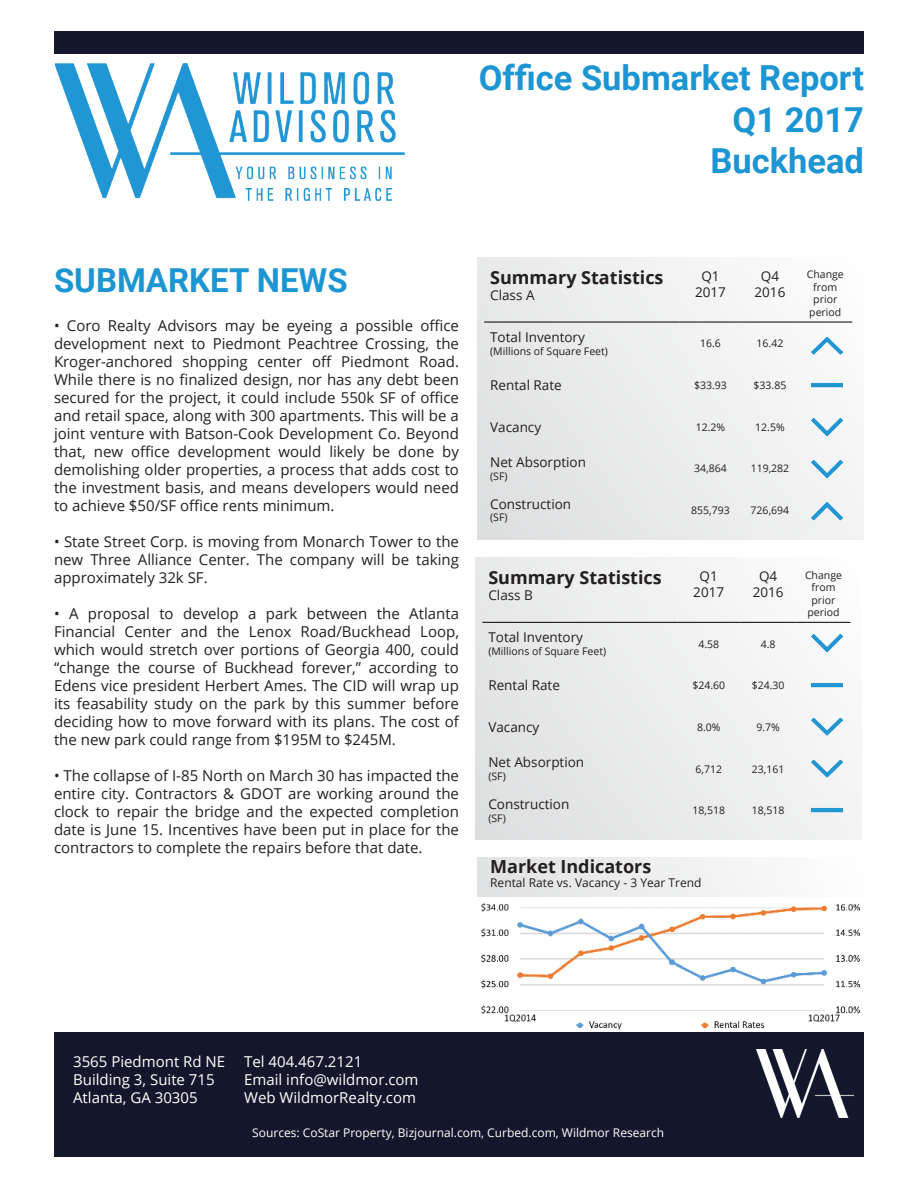
<style>
.page{position:relative;width:918px;height:1188px;background:#fff}
.page>*{position:absolute;margin:0;border:0;box-sizing:border-box;transform-origin:0 0}
.t1{font:700 34.5px "Roboto";color:#1c95d3}
.t2{font:700 33px "Roboto";color:#1c95d3}
.t3{font:700 18px "Open Sans";color:#231f20}
.t4{font:15px/18px "Open Sans";color:#231f20;text-align:justify}
.t5{font:15px "Open Sans";color:#fff}
.t6{font:13.5px/16.2px "Open Sans";color:#231f20;text-align:center}
.t7{font:12px "Open Sans";color:#fff}
.t8{font:12px "Open Sans";color:#231f20}
.t9{font:10.5px/12.6px "Open Sans";color:#231f20;text-align:center}
</style>
<div class="page">
<div style="left:477px;top:257px;width:387px;height:283px;background:linear-gradient(to right,#e2e3e3,#f8f8f8)"></div>
<hr style="left:484px;top:322px;width:195px;height:1px;background:#000">
<hr style="left:680px;top:322px;width:62px;height:1px;background:#000">
<hr style="left:742px;top:322px;width:56px;height:1px;background:#000">
<hr style="left:798px;top:322px;width:54px;height:1px;background:#000">
<div style="left:477px;top:857px;width:387px;height:156px;background:linear-gradient(to right,#e1e2e2,#fefefe)"></div>
<img style="left:54px;top:63px;width:351px;height:137px">
<img style="left:812px;top:411px;width:30px;height:31px">
<img style="left:812px;top:330px;width:30px;height:31px">
<div style="left:54px;top:1033px;width:810px;height:101px;background:#14172b"></div>
<img style="left:756px;top:1050px;width:97px;height:67px">
<div style="left:54px;top:32px;width:810px;height:22px;background:#14172b"></div>
<div style="left:475px;top:557px;width:387px;height:283px;background:linear-gradient(to right,#e2e3e4,#f8f9f9)"></div>
<hr style="left:482px;top:622px;width:196px;height:1px;background:#000">
<hr style="left:678px;top:622px;width:62px;height:1px;background:#000">
<hr style="left:740px;top:622px;width:57px;height:1px;background:#000">
<hr style="left:796px;top:622px;width:54px;height:1px;background:#000">
<img style="left:812px;top:370px;width:30px;height:30px">
<img style="left:812px;top:496px;width:30px;height:30px">
<div style="left:54px;top:1134px;width:810px;height:22px;background:#14172b"></div>
<img style="left:477px;top:897px;width:387px;height:133px">
<img style="left:812px;top:669px;width:30px;height:31px">
<img style="left:812px;top:753px;width:30px;height:31px">
<img style="left:812px;top:454px;width:30px;height:30px">
<img style="left:812px;top:628px;width:30px;height:30px">
<img style="left:812px;top:711px;width:30px;height:31px">
<img style="left:812px;top:795px;width:30px;height:31px">
<p class="t1" style="left:479px;top:54px;width:387px">Office Submarket Report</p>
<p class="t1" style="left:733px;top:95px;width:133px">Q1 2017</p>
<p class="t1" style="left:710px;top:137px;width:155px">Buckhead</p>
<p class="t2" style="left:54px;top:257px;width:295px">SUBMARKET NEWS</p>
<p class="t4" style="left:54px;top:316px;width:407px">• Coro Realty Advisors may be eyeing a possible office development next to Piedmont Peachtree Crossing, the Kroger-anchored shopping center off Piedmont Road.<br>While there is no finalized design, nor has any debt been secured for the project, it could include 550k SF of office and retail space, along with 300 apartments. This will be a joint venture with Batson-Cook Development Co. Beyond that, new office development would likely be done by demolishing older properties, a process that adds cost to the investment basis, and means developers would need to achieve $50/SF office rents minimum.</p>
<p class="t4" style="left:54px;top:532px;width:407px">• State Street Corp. is moving from Monarch Tower to the new Three Alliance Center. The company will be taking approximately 32k SF.</p>
<p class="t4" style="left:54px;top:604px;width:407px">• A proposal to develop a park between the Atlanta Financial Center and the Lenox Road/Buckhead Loop, which would stretch over portions of Georgia 400, could “change the course of Buckhead forever,” according to Edens vice president Herbert Ames. The CID will wrap up its feasability study on the park by this summer before deciding how to move forward with its plans. The cost of the new park could range from $195M to $245M.</p>
<p class="t4" style="left:54px;top:766px;width:407px">• The collapse of I-85 North on March 30 has impacted the entire city. Contractors &amp; GDOT are working around the clock to repair the bridge and the expected completion date is June 15. Incentives have been put in place for the contractors to complete the repairs before that date.</p>
<p class="t3" style="left:490px;top:265px;width:175px">Summary Statistics</p>
<p class="t6" style="left:490px;top:287px;width:46px">Class A</p>
<p class="t6" style="left:490px;top:329px;width:96px">Total Inventory</p>
<p class="t9" style="left:490px;top:344px;width:119px">(Millions of Square Feet)</p>
<p class="t6" style="left:695px;top:267px;width:32px">Q1<br>2017</p>
<p class="t6" style="left:755px;top:267px;width:32px">Q4<br>2016</p>
<p class="t9" style="left:807px;top:268px;width:39px">Change from prior period</p>
<p class="t9" style="left:700px;top:337px;width:22px">16.6</p>
<p class="t9" style="left:757px;top:337px;width:28px">16.42</p>
<p class="t6" style="left:490px;top:377px;width:73px">Rental Rate</p>
<p class="t9" style="left:694px;top:379px;width:34px">$33.93</p>
<p class="t9" style="left:754px;top:379px;width:34px">$33.85</p>
<p class="t6" style="left:490px;top:418px;width:52px">Vacancy</p>
<p class="t9" style="left:696px;top:420px;width:31px">12.2%</p>
<p class="t9" style="left:755px;top:420px;width:31px">12.5%</p>
<p class="t6" style="left:490px;top:454px;width:97px">Net Absorption</p>
<p class="t9" style="left:490px;top:469px;width:19px">(SF)</p>
<p class="t9" style="left:694px;top:462px;width:34px">34,864</p>
<p class="t9" style="left:751px;top:462px;width:40px">119,282</p>
<p class="t6" style="left:490px;top:495px;width:83px">Construction</p>
<p class="t9" style="left:490px;top:511px;width:19px">(SF)</p>
<p class="t3" style="left:488px;top:565px;width:175px">Summary Statistics</p>
<p class="t6" style="left:488px;top:587px;width:46px">Class B</p>
<p class="t6" style="left:488px;top:629px;width:96px">Total Inventory</p>
<p class="t9" style="left:488px;top:645px;width:119px">(Millions of Square Feet)</p>
<p class="t9" style="left:691px;top:504px;width:40px">855,793</p>
<p class="t9" style="left:751px;top:504px;width:40px">726,694</p>
<p class="t6" style="left:693px;top:567px;width:32px">Q1<br>2017</p>
<p class="t6" style="left:753px;top:567px;width:32px">Q4<br>2016</p>
<p class="t9" style="left:805px;top:568px;width:39px">Change from prior period</p>
<p class="t9" style="left:698px;top:637px;width:22px">4.58</p>
<p class="t9" style="left:761px;top:637px;width:16px">4.8</p>
<p class="t6" style="left:488px;top:677px;width:73px">Rental Rate</p>
<p class="t9" style="left:692px;top:679px;width:34px">$24.60</p>
<p class="t9" style="left:752px;top:679px;width:34px">$24.30</p>
<p class="t6" style="left:488px;top:719px;width:52px">Vacancy</p>
<p class="t9" style="left:697px;top:720px;width:25px">8.0%</p>
<p class="t9" style="left:756px;top:720px;width:25px">9.7%</p>
<p class="t6" style="left:488px;top:754px;width:97px">Net Absorption</p>
<p class="t9" style="left:488px;top:770px;width:19px">(SF)</p>
<p class="t9" style="left:695px;top:762px;width:28px">6,712</p>
<p class="t9" style="left:752px;top:762px;width:34px">23,161</p>
<p class="t6" style="left:488px;top:796px;width:83px">Construction</p>
<p class="t9" style="left:488px;top:811px;width:19px">(SF)</p>
<p class="t9" style="left:692px;top:804px;width:34px">18,518</p>
<p class="t9" style="left:752px;top:804px;width:34px">18,518</p>
<p class="t3" style="left:490px;top:853px;width:163px">Market Indicators</p>
<p class="t8" style="left:490px;top:874px;width:213px">Rental Rate vs. Vacancy - 3 Year Trend</p>
<p class="t5" style="left:73px;top:1052px;width:154px">3565 Piedmont Rd NE</p>
<p class="t5" style="left:73px;top:1070px;width:143px">Building 3, Suite 715</p>
<p class="t5" style="left:73px;top:1088px;width:126px">Atlanta, GA 30305</p>
<p class="t5" style="left:244px;top:1052px;width:120px">Tel 404.467.2121</p>
<p class="t5" style="left:244px;top:1070px;width:176px">Email info@wildmor.com</p>
<p class="t5" style="left:244px;top:1088px;width:174px">Web WildmorRealty.com</p>
<p class="t7" style="left:252px;top:1125px;width:413px">Sources: CoStar Property, Bizjournal.com, Curbed.com, Wildmor Research</p>
</div>
